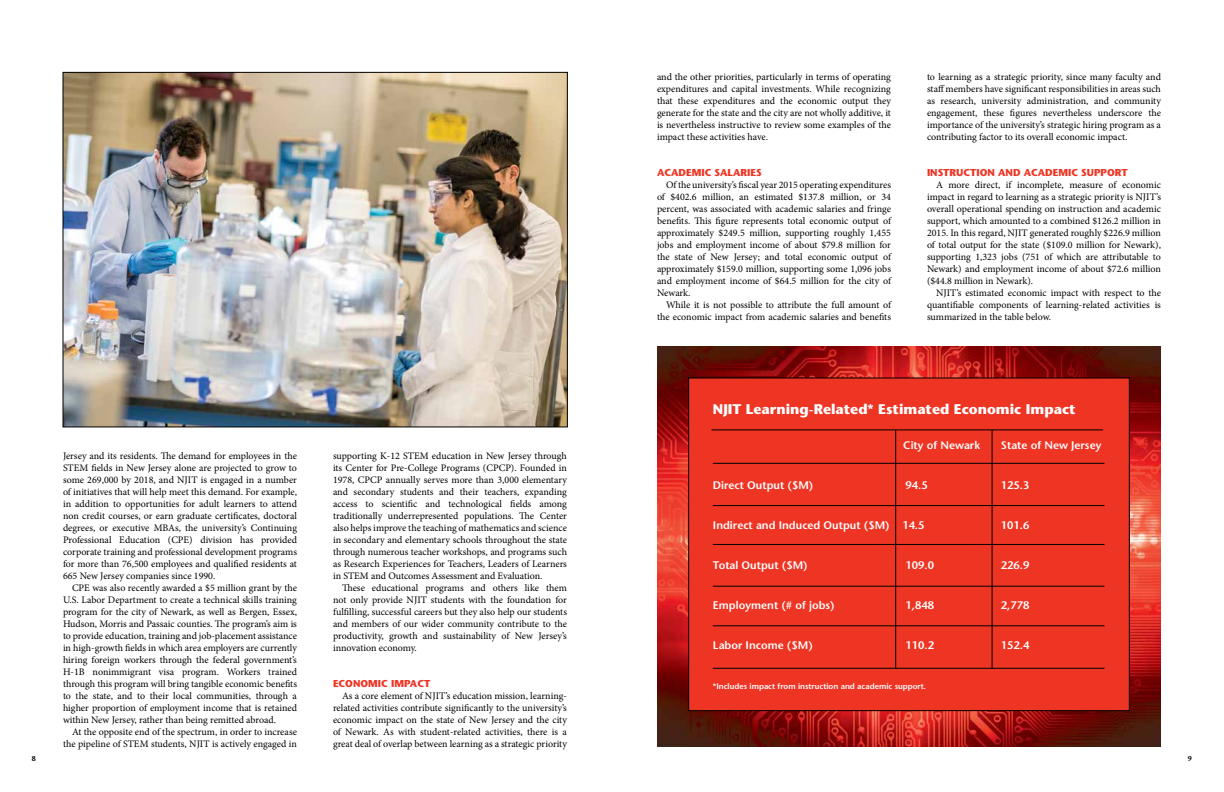
<style>
.page{position:relative;width:1224px;height:792px;background:#fff}
.page>*{position:absolute;margin:0;border:0;box-sizing:border-box;transform-origin:0 0}
.t1{font:700 14px "Stone Sans Std";color:#fff}
.t2{font:600 11px "Stone Sans Std";color:#fff}
.t3{font:10px/12px "Minion Pro";color:#000;text-align:justify}
.t4{font:700 10px "Stone Sans Std";color:#ee3524}
.t5{font:600 8px "Stone Sans Std";color:#fff}
.t6{font:600 7px "Stone Sans Std";color:#000}
</style>
<div class="page">
<img style="left:657px;top:346px;width:504px;height:401px">
<div style="left:689px;top:378px;width:440px;height:333px;background:#ee3524"></div>
<div style="left:688px;top:378px;width:442px;height:333px;border:1px solid #000"></div>
<hr style="left:711px;top:430px;width:392px;height:1px;background:#000">
<hr style="left:713px;top:463px;width:392px;height:1px;background:#000">
<hr style="left:713px;top:505px;width:392px;height:1px;background:#000">
<hr style="left:713px;top:544px;width:392px;height:1px;background:#000">
<hr style="left:713px;top:586px;width:392px;height:1px;background:#000">
<hr style="left:713px;top:626px;width:392px;height:1px;background:#000">
<hr style="left:713px;top:668px;width:392px;height:1px;background:#000">
<hr style="left:895px;top:430px;width:1px;height:238px;background:#000">
<hr style="left:992px;top:430px;width:1px;height:238px;background:#000">
<img style="left:65px;top:74px;width:501px;height:351px">
<p class="t3" style="left:63px;top:450px;width:236px">Jersey and its residents. The demand for employees in the STEM fields in New Jersey alone are projected to grow to some 269,000 by 2018, and NJIT is engaged in a number of initiatives that will help meet this demand. For example, in addition to opportunities for adult learners to attend non credit courses, or earn graduate certificates, doctoral degrees, or executive MBAs, the university’s Continuing Professional Education (CPE) division has provided corporate training and professional development programs for more than 76,500 employees and qualified residents at 665 New Jersey companies since 1990.</p>
<p class="t3" style="left:63px;top:582px;width:236px;text-indent:9px">CPE was also recently awarded a $5 million grant by the U.S. Labor Department to create a technical skills training program for the city of Newark, as well as Bergen, Essex, Hudson, Morris and Passaic counties. The program’s aim is to provide education, training and job-placement assistance in high-growth fields in which area employers are currently hiring foreign workers through the federal government’s H-1B nonimmigrant visa program. Workers trained through this program will bring tangible economic benefits to the state, and to their local communities, through a higher proportion of employment income that is retained within New Jersey, rather than being remitted abroad.</p>
<p class="t3" style="left:63px;top:726px;width:236px;text-align:right">At the opposite end of the spectrum, in order to increase the pipeline of STEM students, NJIT is actively engaged in</p>
<p class="t3" style="left:333px;top:450px;width:236px">supporting K-12 STEM education in New Jersey through its Center for Pre-College Programs (CPCP). Founded in 1978, CPCP annually serves more than 3,000 elementary and secondary students and their teachers, expanding access to scientific and technological fields among traditionally underrepresented populations. The Center also helps improve the teaching of mathematics and science in secondary and elementary schools throughout the state through numerous teacher workshops, and programs such as Research Experiences for Teachers, Leaders of Learners in STEM and Outcomes Assessment and Evaluation.</p>
<p class="t3" style="left:333px;top:582px;width:236px;text-indent:9px">These educational programs and others like them not only provide NJIT students with the foundation for fulfilling, successful careers but they also help our students and members of our wider community contribute to the productivity, growth and sustainability of New Jersey’s innovation economy.</p>
<p class="t4" style="left:333px;top:677px;width:21px">ECONO</p>
<p class="t4" style="left:368px;top:677px;width:64px">MIC IMPACT</p>
<p class="t3" style="left:333px;top:690px;width:236px;text-indent:9px">As a core element of NJIT’s education mission, learning&shy;related activities contribute significantly to the university’s economic impact on the state of New Jersey and the city of Newark. As with student-related activities, there is a great deal of overlap between learning as a strategic priority</p>
<p class="t3" style="left:657px;top:71px;width:236px">and the other priorities, particularly in terms of operating expenditures and capital investments. While recognizing that these expenditures and the economic output they generate for the state and the city are not wholly additive, it is nevertheless instructive to review some examples of the impact these activities have.</p>
<p class="t4" style="left:657px;top:167px;width:9px">ACA</p>
<p class="t4" style="left:679px;top:167px;width:21px">DEMIC</p>
<p class="t4" style="left:714px;top:167px;width:13px">SALARI</p>
<p class="t4" style="left:750px;top:167px;width:13px">ES</p>
<p class="t3" style="left:657px;top:179px;width:236px;text-indent:9px">Of the university’s fiscal year 2015 operating expenditures of $402.6 million, an estimated $137.8 million, or 34 percent, was associated with academic salaries and fringe benefits. This figure represents total economic output of approximately $249.5 million, supporting roughly 1,455 jobs and employment income of about $79.8 million for the state of New Jersey; and total economic output of approximately $159.0 million, supporting some 1,096 jobs and employment income of $64.5 million for the city of Newark.</p>
<p class="t3" style="left:657px;top:299px;width:236px;text-align:right">While it is not possible to attribute the full amount of the economic impact from academic salaries and benefits</p>
<p class="t3" style="left:927px;top:71px;width:235px">to learning as a strategic priority, since many faculty and staff members have significant responsibilities in areas such as research, university administration, and community engagement, these figures nevertheless underscore the importance of the university’s strategic hiring program as a contributing factor to its overall economic impact.</p>
<p class="t4" style="left:927px;top:167px;width:202px">INSTRUCTION AND ACADEMIC SUPPORT</p>
<p class="t3" style="left:927px;top:179px;width:236px;text-indent:9px">A more direct, if incomplete, measure of economic impact in regard to learning as a strategic priority is NJIT’s overall operational spending on instruction and academic support, which amounted to a combined $126.2 million in 2015. In this regard, NJIT generated roughly $226.9 million of total output for the state ($109.0 million for Newark), supporting 1,323 jobs (751 of which are attributable to Newark) and employment income of about $72.6 million ($44.8 million in Newark).</p>
<p class="t3" style="left:927px;top:287px;width:236px;text-indent:9px">NJIT’s estimated economic impact with respect to the quantifiable components of learning-related activities is summarized in the table below.</p>
<h1 class="t1" style="left:713px;top:401px;width:364px">NJIT LEARNING-RELATED* ESTIMATED ECONOMIC IMPACT</h1>
<p class="t2" style="left:903px;top:438px;width:78px">City of Newark</p>
<p class="t2" style="left:1001px;top:438px;width:102px">State of New Jersey</p>
<p class="t2" style="left:713px;top:478px;width:102px">Direct Output ($M)</p>
<p class="t2" style="left:906px;top:478px;width:24px">94.5</p>
<p class="t2" style="left:1001px;top:478px;width:30px">125.3</p>
<p class="t2" style="left:713px;top:518px;width:213px">Indirect and Induced Output ($M) 14.5</p>
<p class="t2" style="left:1001px;top:518px;width:30px">101.6</p>
<p class="t2" style="left:713px;top:558px;width:96px">Total Output ($M)</p>
<p class="t2" style="left:906px;top:558px;width:30px">109.0</p>
<p class="t2" style="left:1001px;top:558px;width:30px">226.9</p>
<p class="t2" style="left:713px;top:598px;width:123px">Employment (# of jobs)</p>
<p class="t2" style="left:906px;top:598px;width:30px">1,848</p>
<p class="t2" style="left:1001px;top:598px;width:30px">2,778</p>
<p class="t2" style="left:713px;top:638px;width:101px">Labor Income ($M)</p>
<p class="t2" style="left:906px;top:638px;width:30px">110.2</p>
<p class="t2" style="left:1001px;top:638px;width:30px">152.4</p>
<p class="t5" style="left:713px;top:681px;width:215px">*Includes impact from instruction and academic support.</p>
<p class="t6" style="left:32px;top:754px;width:6px">8</p>
<p class="t6" style="left:1188px;top:754px;width:6px">9</p>
</div>
